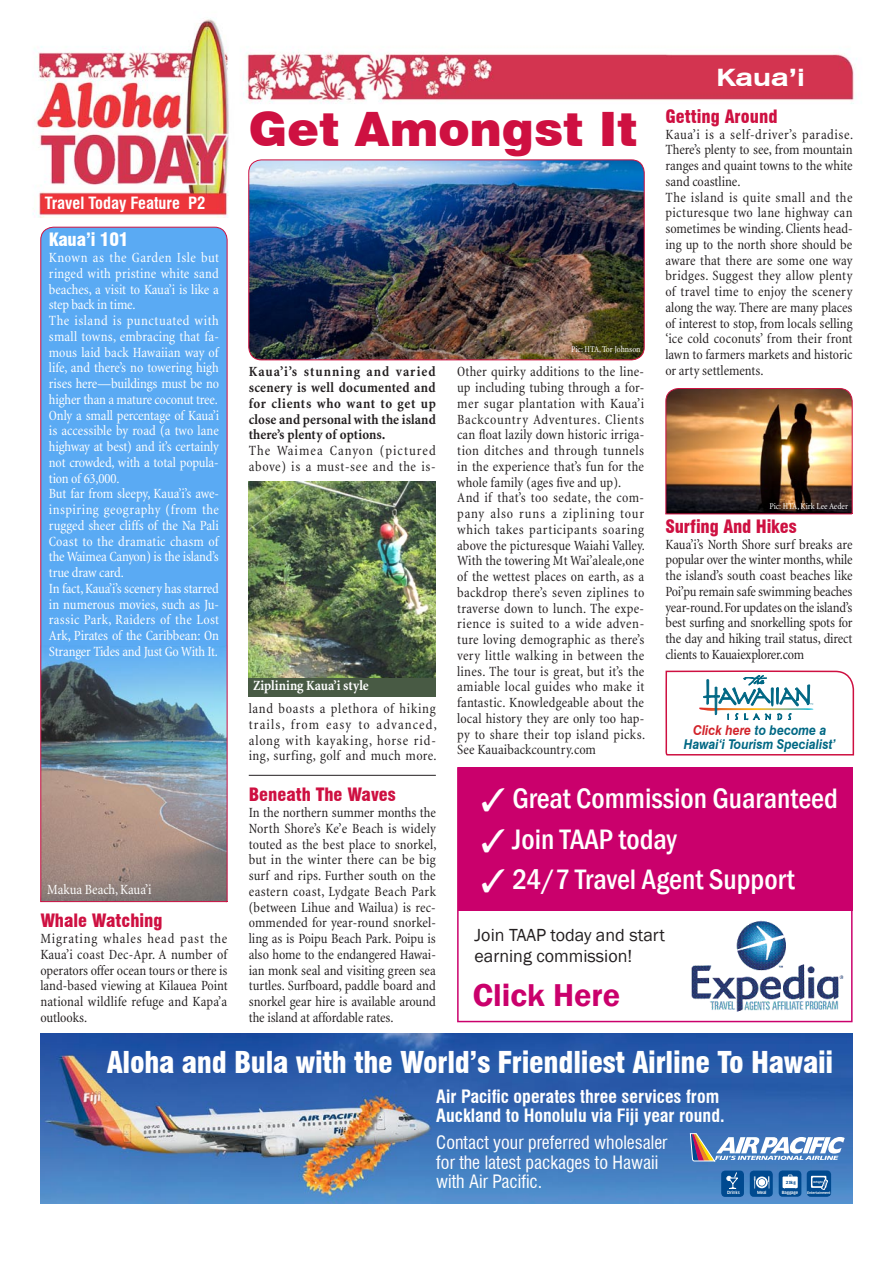
<style>
.page{position:relative;width:893px;height:1263px;background:#fff}
.page>*{position:absolute;margin:0;border:0;box-sizing:border-box;transform-origin:0 0}
.t1{font:900 47.4px "Swiss 721 BT";color:#ce1041}
.t2{font:600 32.55px "Franklin Gothic";color:#ca006c}
.t3{font:32.4px/40.7px "Zapf Dingbats";color:#fff;text-align:justify}
.t4{font:900 condensed 29.4px "Swiss 721 BT";letter-spacing:-.01em;color:#fff}
.t5{font:500 condensed 28.95px/40.5px "Franklin Gothic";color:#fff}
.t6{font:700 expanded 24px "Swiss 721 BT";color:#fff}
.t7{font:condensed 18px/19.5px "Swiss 721 BT";color:#fff}
.t8{font:700 condensed 18px/19.5px "Swiss 721 BT";color:#fff}
.t9{font:900 condensed 18px "Swiss 721 BT";color:#ce1041}
.t10{font:18px/21px "Franklin Gothic";color:#231f20}
.t11{font:900 condensed 18px "Swiss 721 BT";letter-spacing:-.01em;color:#fff}
.t12{font:700 condensed 16.5px "Swiss 721 BT";color:#fff}
.t13{font:condensed 14.25px/15.8px "Minion";letter-spacing:.015em;color:#231f20;text-align:justify}
.t14{font:condensed 14.25px/15.8px "Minion";letter-spacing:-.005em;color:#fff}
.t15{font:700 condensed 14.25px/15.8px "Minion";letter-spacing:.005em;color:#231f20;text-align:justify}
.t16{font:condensed 14.25px/15.8px "Minion";letter-spacing:.05em;color:#231f20}
.t17{font:700 condensed 14.25px "Minion";color:#fff}
.t18{font:italic 700 13.5px/13.5px "Swiss 721 BT";color:#006884;text-align:center;scale:.9 1}
.t19{font:condensed 9px "Minion";letter-spacing:-.005em;color:#fff}
.t20{font:500 4.2px "Air Pacifc";letter-spacing:-.035em;color:#fff}
.t21{font:700 4.05px "Air Pacific";color:#004a90}
.t22{font:500 3.45px "Air Pacifc";letter-spacing:-.025em;color:#fff}
.t23{font:700 2.7px "Air Pacific";color:#fff}
.s1{color:#d2232a}
</style>
<div class="page">
<img style="left:665px;top:388px;width:188px;height:127px">
<img style="left:33px;top:18px;width:824px;height:199px">
<svg style="left:665px;top:671px;width:190px;height:85px"></svg>
<img style="left:249px;top:481px;width:187px;height:197px">
<img style="left:249px;top:160px;width:395px;height:200px">
<div style="left:248px;top:159px;width:397px;height:201px;border:1px solid #ce1041;border-radius:13px"></div>
<hr style="left:249px;top:775px;width:187px;height:1px;background:#231f20">
<svg style="left:457px;top:767px;width:396px;height:255px;fill:#ca006c"></svg>
<img style="left:684px;top:918px;width:163px;height:96px">
<img style="left:41px;top:1034px;width:812px;height:169px">
<svg style="left:690px;top:1133px;width:155px;height:28px"></svg>
<div style="left:750px;top:1170px;width:23px;height:27px;background:#004a90;border-radius:4px"></div>
<svg style="left:754px;top:1176px;width:15px;height:12px"></svg>
<div style="left:807px;top:1170px;width:24px;height:27px;background:#004a90;border-radius:4px"></div>
<svg style="left:811px;top:1176px;width:17px;height:13px"></svg>
<div style="left:721px;top:1170px;width:23px;height:27px;background:#004a90;border-radius:4px"></div>
<svg style="left:726px;top:1172px;width:12px;height:17px"></svg>
<div style="left:779px;top:1170px;width:22px;height:27px;background:#004a90;border-radius:4px"></div>
<svg style="left:782px;top:1174px;width:16px;height:14px"></svg>
<svg style="left:40px;top:226px;width:188px;height:677px;background:#6a9dce"></svg>
<div style="left:249px;top:678px;width:187px;height:18px;background:#485a44"></div>
<p class="t12" style="left:45px;top:193px;width:162px">Travel Today Feature P2</p>
<p class="t11" style="left:49px;top:229px;width:81px">Kaua’i 101</p>
<p class="t14" style="left:49px;top:250px;width:172px">Known as the Garden Isle but ringed with pristine white sand beaches, a visit to Kaua’i is like a step back in time.<br>The island is punctuated with small towns, embracing that fa&shy;mous laid back Hawaiian way of life, and there’s no towering high rises here—buildings must be no higher than a mature coconut tree.<br>Only a small percentage of Kaua’i is accessible by road (a two lane highway at best) and it’s certainly not crowded, with a total popula&shy;tion of 63,000.<br>But far from sleepy, Kaua’i’s awe&shy;inspiring geography (from the rugged sheer cliffs of the Na Pali<br>Coast to the dramatic chasm of the Waimea Canyon) is the island’s true draw card.<br>In fact, Kaua’i’s scenery has starred in numerous movies, such as Ju&shy;rassic Park, Raiders of the Lost<br>Ark, Pirates of the Caribbean: On<br>Stranger Tides and Just Go With It.</p>
<p class="t14" style="left:47px;top:882px;width:106px">Makua Beach, Kaua’i</p>
<p class="t9" style="left:40px;top:910px;width:124px">Whale Watching</p>
<p class="t13" style="left:40px;top:931px;width:189px">Migrating whales head past the Kaua’i coast Dec-Apr. A number of operators offer ocean tours or there is land-based viewing at Kilauea Point national wildlife refuge and Kapa’a outlooks.</p>
<h3 class="t6" style="left:716px;top:63px;width:90px">Kaua’i</h3>
<p class="t9" style="left:665px;top:105px;width:114px">Getting Around</p>
<p class="t13" style="left:665px;top:127px;width:189px;text-align:left">Kaua’i is a self-driver’s paradise.<br>There’s plenty to see, from mountain ranges and quaint towns to the white sand coastline.<br>The island is quite small and the picturesque two lane highway can sometimes be winding. Clients head&shy;ing up to the north shore should be aware that there are some one way bridges. Suggest they allow plenty of travel time to enjoy the scenery along the way. There are many places of interest to stop, from locals selling ‘ice cold coconuts’ from their front lawn to farmers markets and historic or arty settlements.</p>
<h1 class="t1" style="left:249px;top:100px;width:390px">Get Amongst It</h1>
<p class="t19" style="left:571px;top:344px;width:71px">Pic: HTA, Tor Johnson</p>
<p class="t13" style="left:457px;top:364px;width:190px;text-align:left">Other quirky additions to the line&shy;up including tubing through a for&shy;mer sugar plantation with Kaua’i Backcountry Adventures. Clients can float lazily down historic irriga&shy;tion ditches and through tunnels in the experience that’s fun for the whole family (ages five and up).<br>And if that’s too sedate, the com&shy;pany also runs a ziplining tour which takes participants soaring above the picturesque Waiahi Valley.<br>With the towering Mt Wai’aleale,one of the wettest places on earth, as a backdrop there’s seven ziplines to traverse down to lunch. The expe&shy;rience is suited to a wide adven&shy;ture loving demographic as there’s very little walking in between the lines. The tour is great, but it’s the amiable local guides who make it fantastic. Knowledgeable about the local history they are only too hap&shy;py to share their top island picks.<br>See Kauaibackcountry.com</p>
<p class="t15" style="left:249px;top:364px;width:189px">Kaua’i’s stunning and varied scenery is well documented and for clients who want to get up close and personal with the island there’s plenty of options.</p>
<p class="t16" style="left:249px;top:443px;width:188px">The Waimea Canyon (pictured above) is a must-see and the is-</p>
<p class="t19" style="left:769px;top:502px;width:80px">Pic: HTA, Kirk Lee Aeder</p>
<p class="t9" style="left:665px;top:516px;width:133px">Surfing And Hikes</p>
<p class="t13" style="left:665px;top:537px;width:189px">Kaua’i’s North Shore surf breaks are popular over the winter months, while the island’s south coast beaches like Poi’pu remain safe swimming beaches year-round. For updates on the island’s best surfing and snorkelling spots for the day and hiking trail status, direct clients to Kauaiexplorer.com</p>
<p class="t17" style="left:253px;top:678px;width:117px">Ziplining Kaua’i style</p>
<p class="t13" style="left:249px;top:701px;width:190px">land boasts a plethora of hiking trails, from easy to advanced, along with kayaking, horse rid&shy;ing, surfing, golf and much more.</p>
<p class="t9" style="left:249px;top:784px;width:148px">Beneath The Waves</p>
<p class="t13" style="left:249px;top:805px;width:189px">In the northern summer months the North Shore’s Ke’e Beach is widely touted as the best place to snorkel, but in the winter there can be big surf and rips. Further south on the eastern coast, Lydgate Beach Park (between Lihue and Wailua) is rec&shy;ommended for year-round snorkel&shy;ling as is Poipu Beach Park. Poipu is also home to the endangered Hawai&shy;ian monk seal and visiting green sea turtles. Surfboard, paddle board and snorkel gear hire is available around the island at affordable rates.</p>
<p class="t18" style="left:684px;top:723px;width:170px"><span class="s1">Click here</span> to become a<br>Hawai‘i Tourism Specialist’</p>
<h3 class="t3" style="left:481px;top:780px;width:26px">✓ ✓ ✓</h3>
<h3 class="t5" style="left:513px;top:778px;width:327px">Great Commission Guaranteed<br>Join TAAP today<br>24/7 Travel Agent Support</h3>
<p class="t10" style="left:475px;top:925px;width:192px">Join TAAP today and start earning commission!</p>
<h2 class="t2" style="left:473px;top:975px;width:149px">Click Here</h2>
<h3 class="t4" style="left:107px;top:1044px;width:728px">Aloha and Bula with the World’s Friendliest Airline To Hawaii</h3>
<p class="t8" style="left:436px;top:1086px;width:290px">Air Pacific operates three services from<br>Auckland to Honolulu via Fiji year round.</p>
<p class="t7" style="left:436px;top:1133px;width:233px">Contact your preferred wholesaler for the latest packages to Hawaii with Air Pacific.</p>
<p class="t21" style="left:786px;top:1180px;width:12px">23kg</p>
<p class="t23" style="left:813px;top:1180px;width:11px">Inflight</p>
<p class="t20" style="left:727px;top:1190px;width:14px">Drinks</p>
<p class="t20" style="left:782px;top:1190px;width:18px">Baggage</p>
<p class="t22" style="left:807px;top:1190px;width:25px">Entertainment</p>
<p class="t20" style="left:757px;top:1190px;width:11px">Meal</p>
</div>
